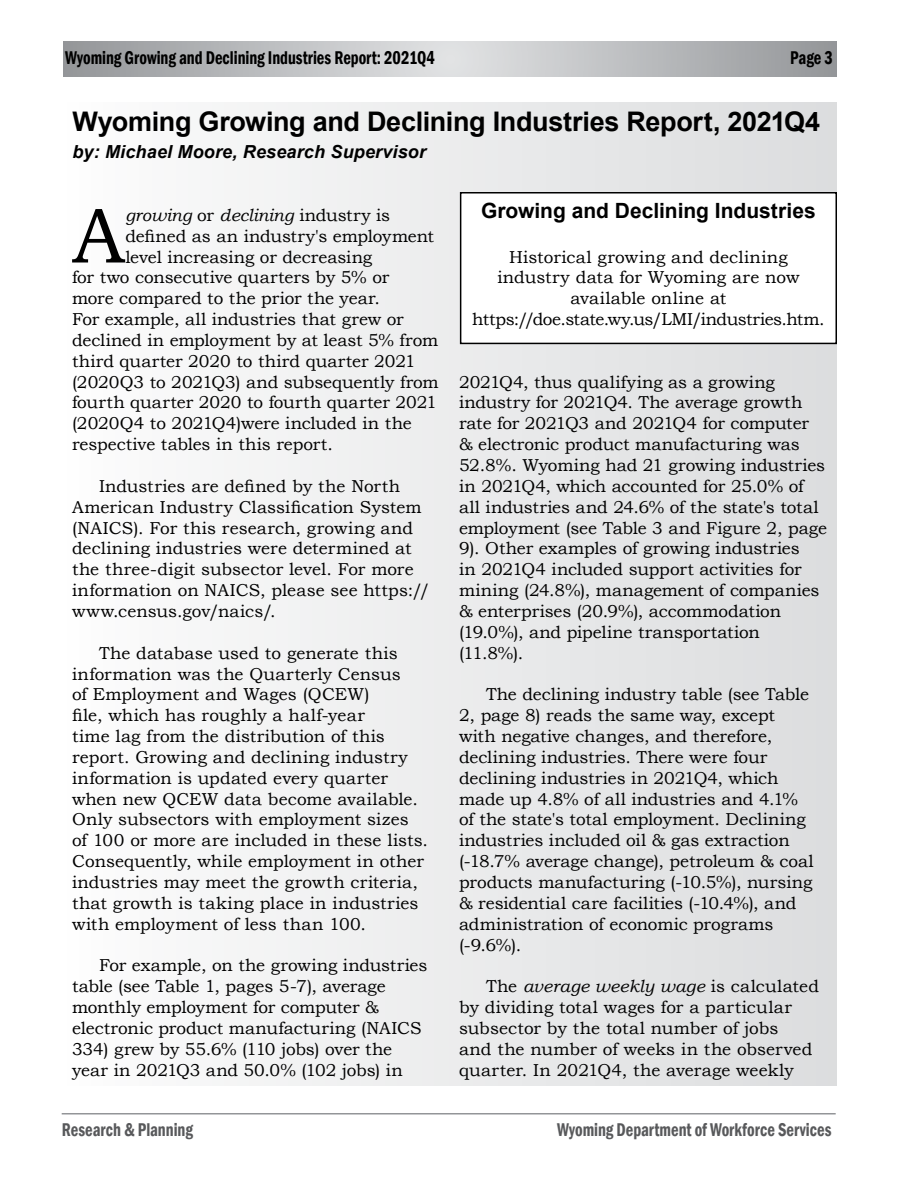
<style>
.page{position:relative;width:918px;height:1188px;background:#fff}
.page>*{position:absolute;margin:0;border:0;box-sizing:border-box;transform-origin:0 0}
.Drop_Cap{font:78.45px "Bookman Old Style";color:#000}
.Hed{font:700 27px "Arial";letter-spacing:-.01em;color:#000}
.Hed-2{font:700 21px "Arial";color:#000}
.t1{font:600 condensed 18.9px "Franklin Gothic";color:#000;scale:.87 1}
.t2{font:600 condensed 18.9px "Franklin Gothic";color:#58595b;scale:.87 1}
.Hed-3{font:italic 700 18px "Arial";letter-spacing:.01em;color:#000}
.AlignToGrid{font:17.25px/20.9px "Bookman Old Style";color:#000}
.Drop_Cap-2{font:17.25px "Bookman Old Style";letter-spacing:-.005em;color:#000}
.Drop_Cap-3{font:italic 17.25px "Bookman Old Style";color:#000}
.s1{font-style:normal}
.s2{font-style:italic}
</style>
<div class="page">
<svg style="left:63px;top:41px;width:774px;height:35px;background:#babcbe"></svg>
<hr style="left:62px;top:1113px;width:774px;height:1px;background:#939598">
<div style="left:63px;top:102px;width:774px;height:984px;background:linear-gradient(to right,#fcfdfd,#dbdcde)"></div>
<div style="left:461px;top:193px;width:375px;height:150px;background:#fff"></div>
<div style="left:460px;top:192px;width:377px;height:152px;border:2px solid #000"></div>
<p class="t1" style="left:65px;top:45px;width:427px">Wyoming Growing and Declining Industries Report: 2021Q4</p>
<p class="t1" style="left:790px;top:45px;width:51px">Page 3</p>
<p class="Hed" style="left:72px;top:102px;width:749px">Wyoming Growing and Declining Industries Report, 2021Q4</p>
<p class="Hed-3" style="left:72px;top:140px;width:355px">by: Michael Moore, Research Supervisor</p>
<p class="Drop_Cap" style="left:72px;top:185px;width:55px">A</p>
<p class="Drop_Cap-3" style="left:125px;top:203px;width:266px">growing <span class="s1">or</span> declining <span class="s1">industry is</span></p>
<p class="Drop_Cap-2" style="left:125px;top:225px;width:310px">defined as an industry's employment</p>
<p class="Drop_Cap-2" style="left:125px;top:245px;width:248px">level increasing or decreasing</p>
<p class="Drop_Cap-2" style="left:72px;top:266px;width:319px">for two consecutive quarters by 5% or</p>
<p class="Drop_Cap-2" style="left:72px;top:287px;width:309px">more compared to the prior the year.</p>
<p class="Drop_Cap-2" style="left:72px;top:308px;width:333px">For example, all industries that grew or</p>
<p class="Drop_Cap-2" style="left:72px;top:329px;width:368px">declined in employment by at least 5% from</p>
<p class="Drop_Cap-2" style="left:72px;top:350px;width:345px">third quarter 2020 to third quarter 2021</p>
<p class="Drop_Cap-2" style="left:72px;top:370px;width:368px">(2020Q3 to 2021Q3) and subsequently from</p>
<p class="Drop_Cap-2" style="left:72px;top:391px;width:366px">fourth quarter 2020 to fourth quarter 2021</p>
<p class="Drop_Cap-2" style="left:72px;top:412px;width:341px">(2020Q4 to 2021Q4)were included in the</p>
<p class="Drop_Cap-2" style="left:72px;top:433px;width:262px">respective tables in this report.</p>
<p class="AlignToGrid" style="left:72px;top:476px;width:359px;text-indent:27px">Industries are defined by the North American Industry Classification System (NAICS). For this research, growing and declining industries were determined at the three-digit subsector level. For more information on NAICS, please see https:// www.census.gov/naics/.</p>
<p class="AlignToGrid" style="left:72px;top:642px;width:358px;text-indent:27px">The database used to generate this information was the Quarterly Census<br>of Employment and Wages (QCEW)<br>file, which has roughly a half-year<br>time lag from the distribution of this report. Growing and declining industry information is updated every quarter when new QCEW data become available.<br>Only subsectors with employment sizes of 100 or more are included in these lists.<br>Consequently, while employment in other industries may meet the growth criteria, that growth is taking place in industries with employment of less than 100.</p>
<p class="AlignToGrid" style="left:72px;top:955px;width:357px;text-indent:27px">For example, on the growing industries table (see Table 1, pages 5-7), average monthly employment for computer &amp; electronic product manufacturing (NAICS 334) grew by 55.6% (110 jobs) over the year in 2021Q3 and 50.0% (102 jobs) in</p>
<p class="Hed-2" style="left:481px;top:196px;width:336px">Growing and Declining Industries</p>
<p class="AlignToGrid" style="left:472px;top:246px;width:354px;text-align:center">Historical growing and declining industry data for Wyoming are now available online at https://doe.state.wy.us/LMI/industries.htm.</p>
<p class="AlignToGrid" style="left:459px;top:371px;width:369px">2021Q4, thus qualifying as a growing industry for 2021Q4. The average growth rate for 2021Q3 and 2021Q4 for computer &amp; electronic product manufacturing was 52.8%. Wyoming had 21 growing industries in 2021Q4, which accounted for 25.0% of all industries and 24.6% of the state's total employment (see Table 3 and Figure 2, page 9). Other examples of growing industries<br>in 2021Q4 included support activities for mining (24.8%), management of companies &amp; enterprises (20.9%), accommodation (19.0%), and pipeline transportation (11.8%).</p>
<p class="AlignToGrid" style="left:459px;top:684px;width:356px;text-indent:27px">The declining industry table (see Table 2, page 8) reads the same way, except with negative changes, and therefore, declining industries. There were four declining industries in 2021Q4, which made up 4.8% of all industries and 4.1% of the state's total employment. Declining industries included oil &amp; gas extraction (-18.7% average change), petroleum &amp; coal products manufacturing (-10.5%), nursing &amp; residential care facilities (-10.4%), and administration of economic programs (-9.6%).</p>
<p class="AlignToGrid" style="left:459px;top:976px;width:362px;text-indent:27px">The <span class="s2">average weekly wage</span> is calculated by dividing total wages for a particular subsector by the total number of jobs<br>and the number of weeks in the observed quarter. In 2021Q4, the average weekly</p>
<p class="t2" style="left:62px;top:1117px;width:152px">Research &amp; Planning</p>
<p class="t2" style="left:557px;top:1117px;width:317px">Wyoming Department of Workforce Services</p>
</div>
